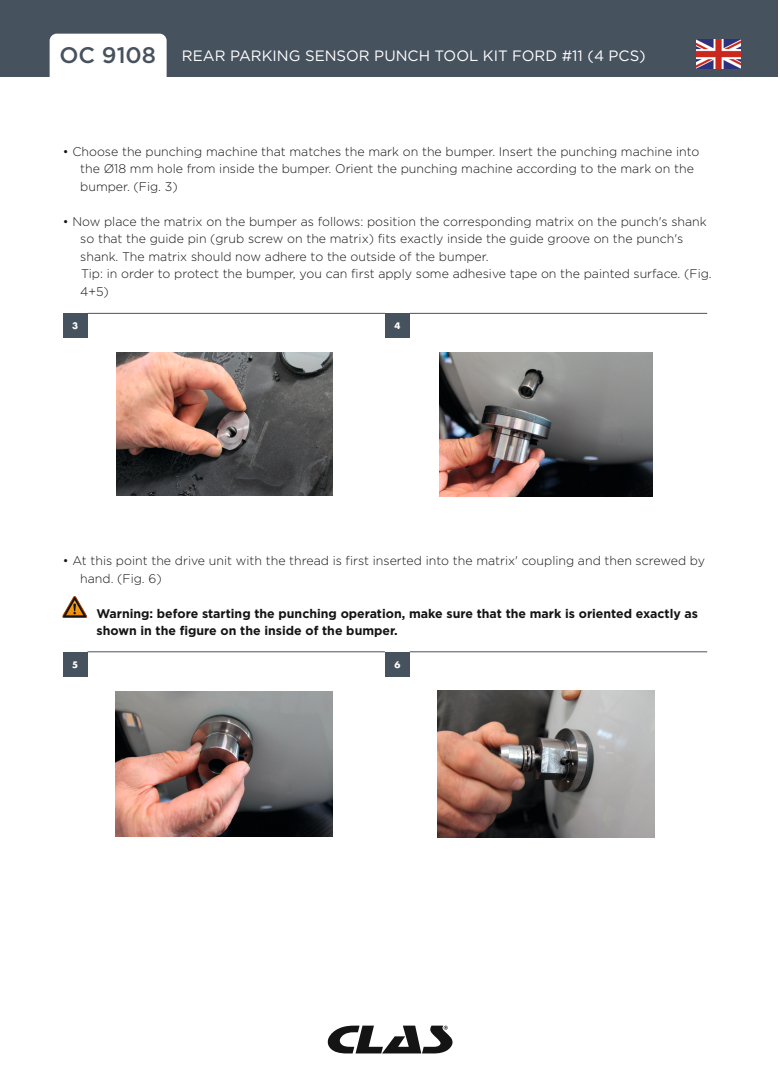
<style>
.page{position:relative;width:780px;height:1088px;background:#fff}
.page>*{position:absolute;margin:0;border:0;box-sizing:border-box;transform-origin:0 0}
.t1{font:15px "Gotham";color:#fff}
.t2{font:300 12.5px/17.5px "Gotham";color:#131413}
.t3{font:700 12.5px/17.5px "Gotham";color:#131413}
.t4{font:700 8.75px "Futura Std";color:#fff}
.s1{font-weight:500;font-size:22.5px;color:#47525f}
</style>
<div class="page">
<div style="left:0;top:0;width:18px;height:77px;background:#47525f"></div>
<div style="left:18px;top:0;width:760px;height:77px;background:#47525f"></div>
<div style="left:50px;top:34px;width:117px;height:58px;background:#fff;border-radius:7px"></div>
<svg style="left:327px;top:1025px;width:125px;height:28px"></svg>
<img style="left:696px;top:39px;width:45px;height:30px">
<div style="left:385px;top:313px;width:25px;height:25px;background:#47525f"></div>
<hr style="left:410px;top:313px;width:297px;height:1px;background:#47525f">
<img style="left:439px;top:352px;width:213px;height:144px">
<div style="left:63px;top:313px;width:25px;height:25px;background:#47525f"></div>
<hr style="left:88px;top:313px;width:297px;height:1px;background:#47525f">
<img style="left:117px;top:352px;width:215px;height:144px">
<svg style="left:63px;top:596px;width:24px;height:22px"></svg>
<div style="left:63px;top:652px;width:25px;height:24px;background:#47525f"></div>
<hr style="left:88px;top:651px;width:297px;height:1px;background:#47525f">
<img style="left:115px;top:692px;width:217px;height:144px">
<div style="left:385px;top:652px;width:25px;height:24px;background:#47525f"></div>
<hr style="left:410px;top:651px;width:297px;height:1px;background:#47525f">
<img style="left:437px;top:690px;width:217px;height:148px">
<p class="t1" style="left:59px;top:46px;width:588px"><span class="s1">OC 9108</span> REAR PARKING SENSOR PUNCH TOOL KIT FORD #11 (4 PCS)</p>
<p class="t2" style="left:80px;top:142px;width:620px;text-indent:-17px">• Choose the punching machine that matches the mark on the bumper. Insert the punching machine into the Ø18 mm hole from inside the bumper. Orient the punching machine according to the mark on the bumper. (Fig. 3)</p>
<p class="t2" style="left:80px;top:212px;width:633px;text-indent:-17px">• Now place the matrix on the bumper as follows: position the corresponding matrix on the punch's shank so that the guide pin (grub screw on the matrix) fits exactly inside the guide groove on the punch's shank. The matrix should now adhere to the outside of the bumper.<br>Tip: in order to protect the bumper, you can first apply some adhesive tape on the painted surface. (Fig.<br>4+5)</p>
<p class="t4" style="left:72px;top:320px;width:8px">3</p>
<p class="t4" style="left:394px;top:320px;width:8px">4</p>
<p class="t2" style="left:80px;top:552px;width:626px;text-indent:-17px">• At this point the drive unit with the thread is first inserted into the matrix' coupling and then screwed by hand. (Fig. 6)</p>
<p class="t3" style="left:96px;top:604px;width:603px">Warning: before starting the punching operation, make sure that the mark is oriented exactly as shown in the figure on the inside of the bumper.</p>
<p class="t4" style="left:72px;top:659px;width:8px">5</p>
<p class="t4" style="left:394px;top:659px;width:8px">6</p>
</div>
